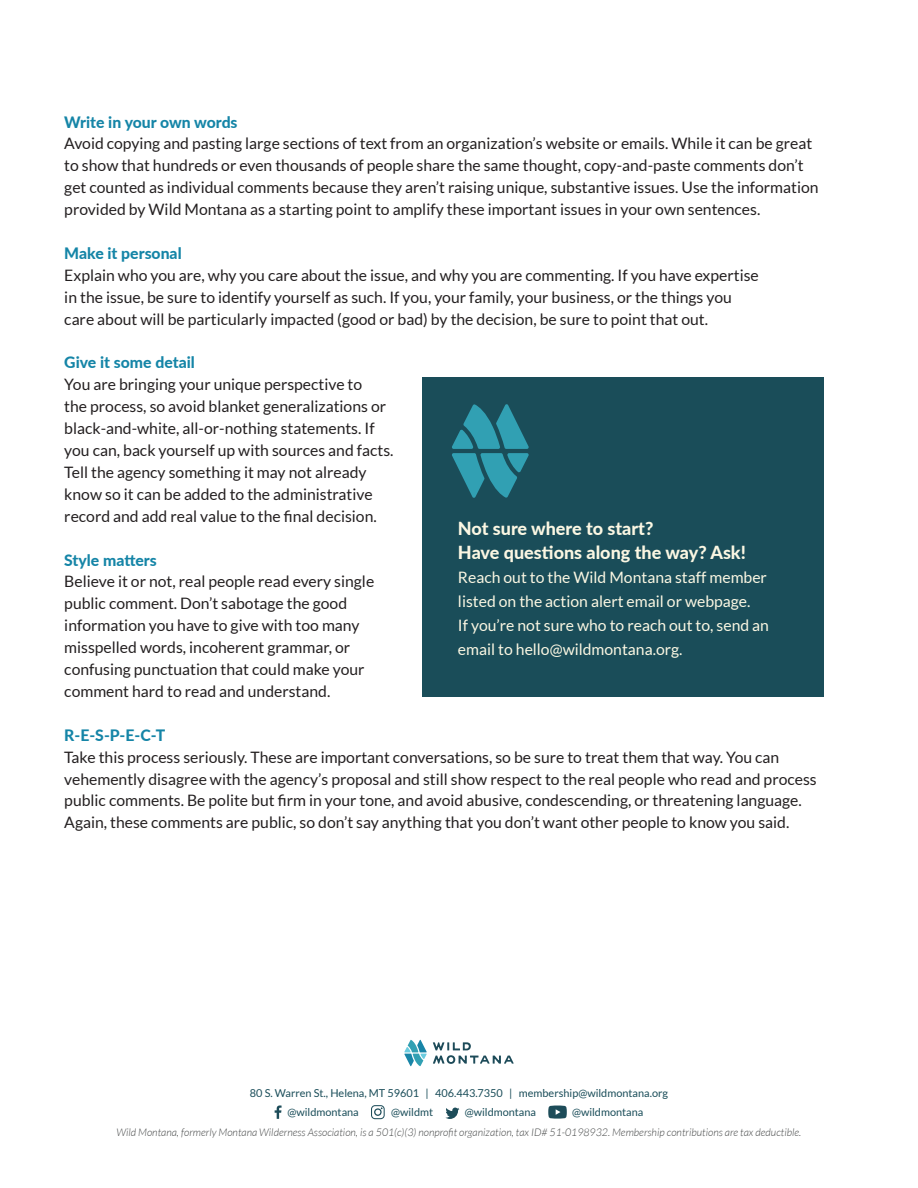
<style>
.page{position:relative;width:918px;height:1188px;background:#fff}
.page>*{position:absolute;margin:0;border:0;box-sizing:border-box;transform-origin:0 0}
.t1{font:800 18px/24.2px "Lato";color:#fbf7e3}
.t2{font:15.75px/21.9px "Lato";color:#231f20}
.t3{font:15.75px/24.2px "Lato";color:#fbf7e3}
.t4{font:800 15.75px "Lato";color:#1585a7}
.t5{font:10.95px "Lato";color:#1a4d59}
.t6{font:italic 300 10.65px "Lato";color:#434545}
</style>
<div class="page">
<svg style="left:275px;top:1105px;width:7px;height:14px"></svg>
<svg style="left:371px;top:1105px;width:14px;height:14px"></svg>
<svg style="left:445px;top:1108px;width:14px;height:11px"></svg>
<svg style="left:548px;top:1106px;width:19px;height:13px"></svg>
<svg style="left:404px;top:1040px;width:23px;height:26px"></svg>
<svg style="left:433px;top:1042px;width:81px;height:22px"></svg>
<div style="left:422px;top:377px;width:402px;height:320px;background:#1a4d59"></div>
<svg style="left:452px;top:404px;width:77px;height:94px"></svg>
<p class="t4" style="left:64px;top:110px;width:175px">Write in your own words</p>
<p class="t2" style="left:64px;top:133px;width:756px">Avoid copying and pasting large sections of text from an organization’s website or emails. While it can be great to show that hundreds or even thousands of people share the same thought, copy-and-paste comments don’t get counted as individual comments because they aren’t raising unique, substantive issues. Use the information provided by Wild Montana as a starting point to amplify these important issues in your own sentences.</p>
<p class="t4" style="left:64px;top:241px;width:119px">Make it personal</p>
<p class="t2" style="left:64px;top:264px;width:696px">Explain who you are, why you care about the issue, and why you are commenting. If you have expertise in the issue, be sure to identify yourself as such. If you, your family, your business, or the things you care about will be particularly impacted (good or bad) by the decision, be sure to point that out.</p>
<p class="t4" style="left:64px;top:351px;width:132px">Give it some detail</p>
<p class="t2" style="left:64px;top:374px;width:331px">You are bringing your unique perspective to<br>the process, so avoid blanket generalizations or black-and-white, all-or-nothing statements. If you can, back yourself up with sources and facts.<br>Tell the agency something it may not already know so it can be added to the administrative record and add real value to the final decision.</p>
<p class="t4" style="left:64px;top:548px;width:94px">Style matters</p>
<p class="t2" style="left:64px;top:571px;width:311px">Believe it or not, real people read every single public comment. Don’t sabotage the good information you have to give with too many misspelled words, incoherent grammar, or confusing punctuation that could make your comment hard to read and understand.</p>
<p class="t4" style="left:64px;top:723px;width:102px">R-E-S-P-E-C-T</p>
<p class="t2" style="left:64px;top:746px;width:754px">Take this process seriously. These are important conversations, so be sure to treat them that way. You can vehemently disagree with the agency’s proposal and still show respect to the real people who read and process public comments. Be polite but firm in your tone, and avoid abusive, condescending, or threatening language.<br>Again, these comments are public, so don’t say anything that you don’t want other people to know you said.</p>
<p class="t1" style="left:458px;top:515px;width:289px">Not sure where to start?<br>Have questions along the way? Ask!</p>
<p class="t3" style="left:458px;top:565px;width:313px">Reach out to the Wild Montana staff member listed on the action alert email or webpage.<br>If you’re not sure who to reach out to, send an email to hello@wildmontana.org.</p>
<p class="t5" style="left:250px;top:1087px;width:420px">80 S. Warren St., Helena, MT 59601 | 406.443.7350 | membership@wildmontana.org</p>
<p class="t6" style="left:116px;top:1127px;width:686px">Wild Montana, formerly Montana Wilderness Association, is a 501(c)(3) nonprofit organization, tax ID# 51-0198932. Membership contributions are tax deductible.</p>
<p class="t5" style="left:288px;top:1106px;width:73px">@wildmontana</p>
<p class="t5" style="left:391px;top:1106px;width:44px">@wildmt</p>
<p class="t5" style="left:465px;top:1105px;width:73px">@wildmontana</p>
<p class="t5" style="left:572px;top:1105px;width:73px">@wildmontana</p>
</div>
